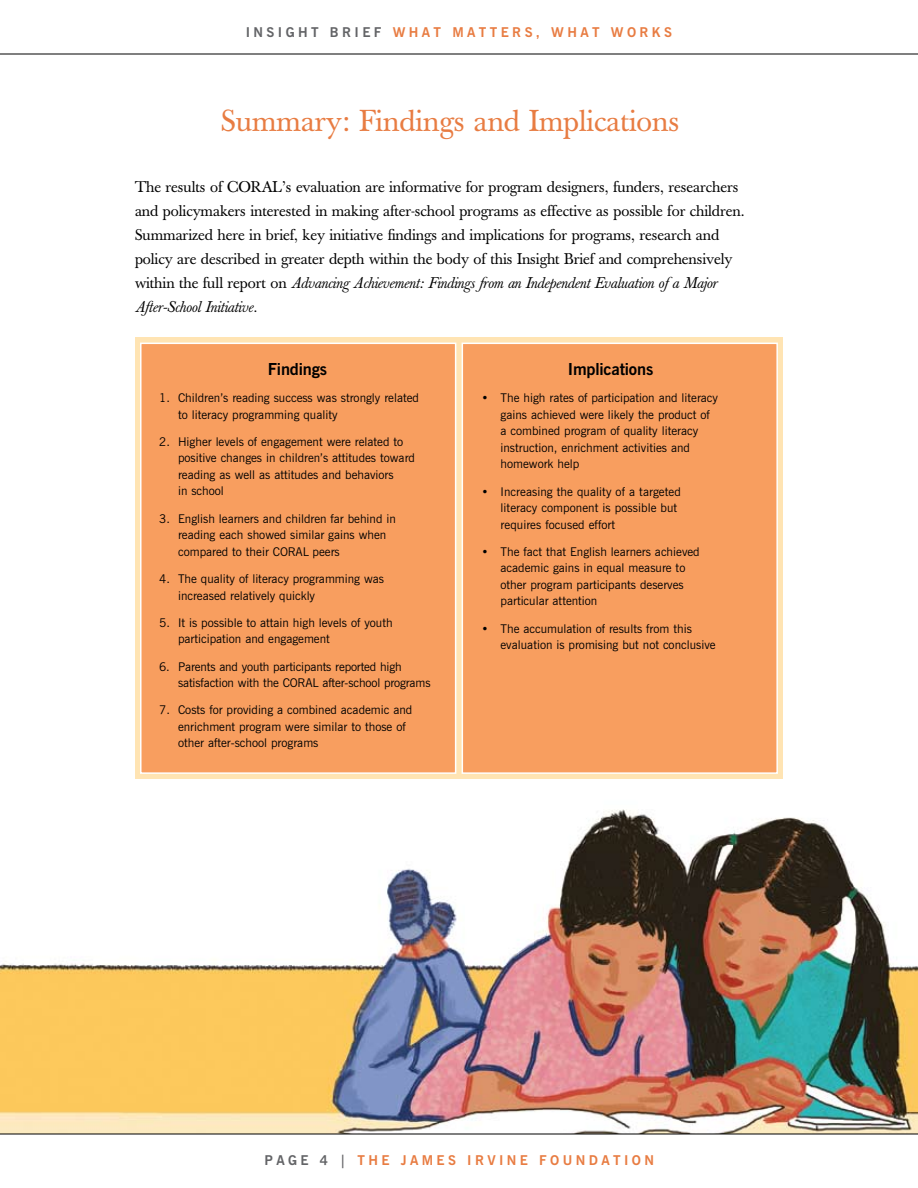
<style>
.page{position:relative;width:918px;height:1188px;background:#fff}
.page>*{position:absolute;margin:0;border:0;box-sizing:border-box;transform-origin:0 0}
.t1{font:30px "Baskerville";color:#e87c42}
.t2{font:700 16.5px "News Gothic BT";letter-spacing:-.01em;color:#000}
.t3{font:15.3px/24px "Baskerville";letter-spacing:-.005em;color:#000}
.t4{font:700 13.5px "News Gothic BT";letter-spacing:.25em;color:#e87c42}
.t5{font:700 13.5px "News Gothic BT";color:#636467}
.t6{font:12px/16.5px "News Gothic BT";color:#000}
.s1{color:#636467}
.s2{font-style:italic}
</style>
<div class="page">
<img style="left:0;top:809px;width:918px;height:325px">
<div style="left:135px;top:338px;width:648px;height:441px;background:#ffe4b3"></div>
<div style="left:462px;top:343px;width:316px;height:431px;background:#f89e5f;border:2px solid #fff"></div>
<div style="left:140px;top:343px;width:316px;height:431px;background:#f89e5f;border:2px solid #fff"></div>
<hr style="left:0;top:54px;width:918px;height:1px;background:#000">
<hr style="left:0;top:1134px;width:918px;height:1px;background:#000">
<p class="t4" style="left:246px;top:24px;width:428px"><span class="s1">INSIGHT BRIEF</span> WHAT MATTERS, WHAT WORKS</p>
<h1 class="t1" style="left:221px;top:103px;width:460px">Summary: Findings and Implications</h1>
<p class="t3" style="left:135px;top:175px;width:611px">The results of CORAL’s evaluation are informative for program designers, funders, researchers and policymakers interested in making after-school programs as effective as possible for children.<br>Summarized here in brief, key initiative findings and implications for programs, research and policy are described in greater depth within the body of this Insight Brief and comprehensively within the full report on <span class="s2">Advancing Achievement: Findings from an Independent Evaluation ofa Major After-School Initiative.</span></p>
<h2 class="t2" style="left:268px;top:359px;width:61px">FINDINGS</h2>
<p class="t6" style="left:178px;top:390px;width:242px;text-indent:-19px">1. Children’s reading success was strongly related to literacy programming quality</p>
<p class="t6" style="left:178px;top:433px;width:238px;text-indent:-19px">2. Higher levels of engagement were related to positive changes in children’s attitudes toward reading as well as attitudes and behaviors<br>in school</p>
<p class="t6" style="left:178px;top:510px;width:219px;text-indent:-19px">3. English learners and children far behind in reading each showed similar gains when compared to their CORAL peers</p>
<p class="t6" style="left:178px;top:570px;width:208px;text-indent:-19px">4. The quality of literacy programming was increased relatively quickly</p>
<p class="t6" style="left:178px;top:614px;width:216px;text-indent:-19px">5. It is possible to attain high levels of youth participation and engagement</p>
<p class="t6" style="left:178px;top:658px;width:254px;text-indent:-19px">6. Parents and youth participants reported high satisfaction with the CORAL after-school programs</p>
<p class="t6" style="left:178px;top:702px;width:236px;text-indent:-19px">7. Costs for providing a combined academic and enrichment program were similar to those of other after-school programs</p>
<h2 class="t2" style="left:568px;top:359px;width:87px">IMPLICATIONS</h2>
<p class="t6" style="left:501px;top:390px;width:219px;text-indent:-19px">• The high rates of participation and literacy gains achieved were likely the product of a combined program of quality literacy instruction, enrichment activities and homework help</p>
<p class="t6" style="left:501px;top:483px;width:182px;text-indent:-19px">• Increasing the quality of a targeted literacy component is possible but requires focused effort</p>
<p class="t6" style="left:501px;top:543px;width:201px;text-indent:-19px">• The fact that English learners achieved academic gains in equal measure to other program participants deserves particular attention</p>
<p class="t6" style="left:501px;top:620px;width:217px;text-indent:-19px">• The accumulation of results from this evaluation is promising but not conclusive</p>
<p class="t5" style="left:265px;top:1152px;width:12px">PAGE</p>
<p class="t4" style="left:320px;top:1152px;width:49px"><span class="s1">4 |</span> THE</p>
<p class="t4" style="left:401px;top:1152px;width:22px">J AMES</p>
<p class="t4" style="left:467px;top:1152px;width:42px">IR VINE</p>
<p class="t4" style="left:539px;top:1152px;width:74px">FO UNDATION</p>
</div>
